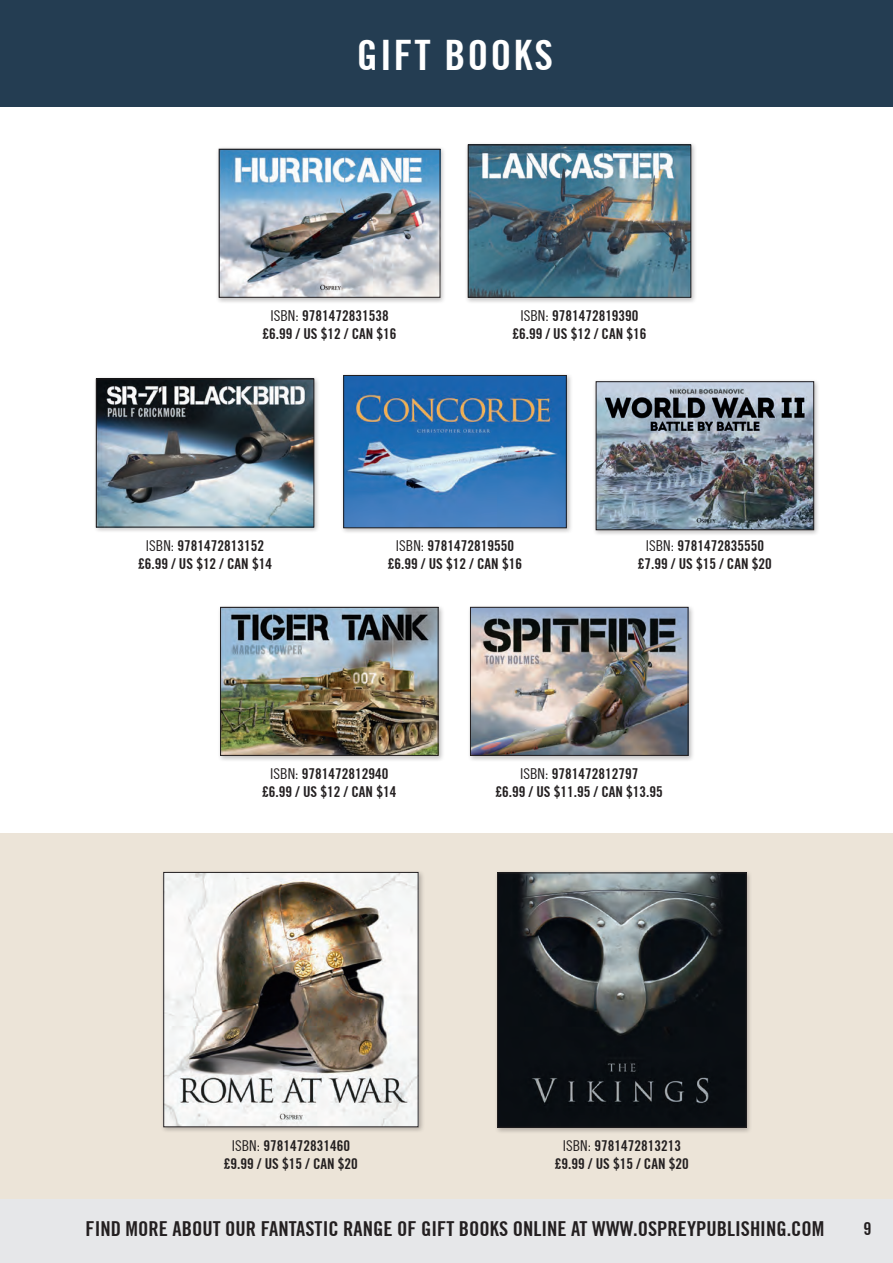
<style>
.page{position:relative;width:893px;height:1263px;background:#fff}
.page>*{position:absolute;margin:0;border:0;box-sizing:border-box;transform-origin:0 0}
.t1{font:700 condensed 42px "Trade Gothic No.20";letter-spacing:.05em;color:#fff}
.t2{font:700 condensed 20.7px "Trade Gothic No.20";color:#231f20}
.t3{font:700 condensed 18px "Trade Gothic No.20";color:#231f20}
.t4{font:700 condensed 15px/18px "Trade Gothic No.20";color:#231f20;text-align:center}
.s1{font-family:"Trade Gothic No.18";font-weight:400}
</style>
<div class="page">
<div style="left:0;top:1199px;width:893px;height:64px;background:#e6e7e9"></div>
<div style="left:0;top:0;width:893px;height:106px;background:#243d52"></div>
<div style="left:0;top:833px;width:893px;height:366px;background:#ece4d8"></div>
<div style="left:216px;top:146px;width:231px;height:158px;background:#231f20;opacity:.3"></div>
<img style="left:221px;top:151px;width:217px;height:145px">
<div style="left:219px;top:149px;width:221px;height:149px;border:1px solid #231f20"></div>
<div style="left:465px;top:141px;width:232px;height:163px;background:#231f20;opacity:.3"></div>
<img style="left:470px;top:147px;width:219px;height:149px">
<div style="left:468px;top:145px;width:223px;height:153px;border:1px solid #231f20"></div>
<div style="left:340px;top:372px;width:233px;height:162px;background:#231f20;opacity:.3"></div>
<img style="left:345px;top:377px;width:220px;height:149px">
<div style="left:343px;top:375px;width:224px;height:153px;border:1px solid #231f20"></div>
<div style="left:93px;top:375px;width:227px;height:159px;background:#231f20;opacity:.3"></div>
<img style="left:98px;top:381px;width:214px;height:144px">
<div style="left:96px;top:379px;width:218px;height:148px;border:1px solid #231f20"></div>
<div style="left:217px;top:604px;width:227px;height:158px;background:#231f20;opacity:.3"></div>
<img style="left:222px;top:609px;width:214px;height:145px">
<div style="left:220px;top:607px;width:218px;height:149px;border:1px solid #231f20"></div>
<div style="left:467px;top:604px;width:227px;height:158px;background:#231f20;opacity:.3"></div>
<img style="left:472px;top:609px;width:214px;height:145px">
<div style="left:470px;top:607px;width:218px;height:149px;border:1px solid #231f20"></div>
<div style="left:494px;top:869px;width:259px;height:265px;background:#231f20;opacity:.3"></div>
<img style="left:499px;top:874px;width:246px;height:252px">
<div style="left:497px;top:872px;width:250px;height:256px;border:1px solid #231f20"></div>
<div style="left:160px;top:869px;width:265px;height:264px;background:#231f20;opacity:.3"></div>
<img style="left:165px;top:874px;width:251px;height:251px">
<div style="left:163px;top:872px;width:255px;height:255px;border:1px solid #231f20"></div>
<div style="left:592px;top:378px;width:228px;height:158px;background:#231f20;opacity:.3"></div>
<img style="left:598px;top:383px;width:214px;height:145px">
<div style="left:596px;top:381px;width:218px;height:149px;border:1px solid #231f20"></div>
<h1 class="t1" style="left:357px;top:30px;width:198px">GIFT BOOKS</h1>
<p class="t4" style="left:263px;top:306px;width:136px"><span class="s1">ISBN:</span> 9781472831538 £6.99 / US $12 / CAN $16</p>
<p class="t4" style="left:512px;top:306px;width:136px"><span class="s1">ISBN:</span> 9781472819390 £6.99 / US $12 / CAN $16</p>
<p class="t4" style="left:138px;top:537px;width:136px"><span class="s1">ISBN:</span> 9781472813152 £6.99 / US $12 / CAN $14</p>
<p class="t4" style="left:388px;top:537px;width:136px"><span class="s1">ISBN:</span> 9781472819550 £6.99 / US $12 / CAN $16</p>
<p class="t4" style="left:638px;top:537px;width:136px"><span class="s1">ISBN:</span> 9781472835550 £7.99 / US $15 / CAN $20</p>
<p class="t4" style="left:262px;top:765px;width:136px"><span class="s1">ISBN:</span> 9781472812940 £6.99 / US $12 / CAN $14</p>
<p class="t4" style="left:496px;top:765px;width:169px"><span class="s1">ISBN:</span> 9781472812797<br>£6.99 / US $11.95 / CAN $13.95</p>
<p class="t4" style="left:224px;top:1136px;width:136px"><span class="s1">ISBN:</span> 9781472831460 £9.99 / US $15 / CAN $20</p>
<p class="t4" style="left:555px;top:1137px;width:136px"><span class="s1">ISBN:</span> 9781472813213 £9.99 / US $15 / CAN $20</p>
<h2 class="t2" style="left:86px;top:1216px;width:740px">FIND MORE ABOUT OUR FANTASTIC RANGE OF GIFT BOOKS ONLINE AT WWW.OSPREYPUBLISHING.COM</h2>
<p class="t3" style="left:863px;top:1217px;width:9px">9</p>
</div>
